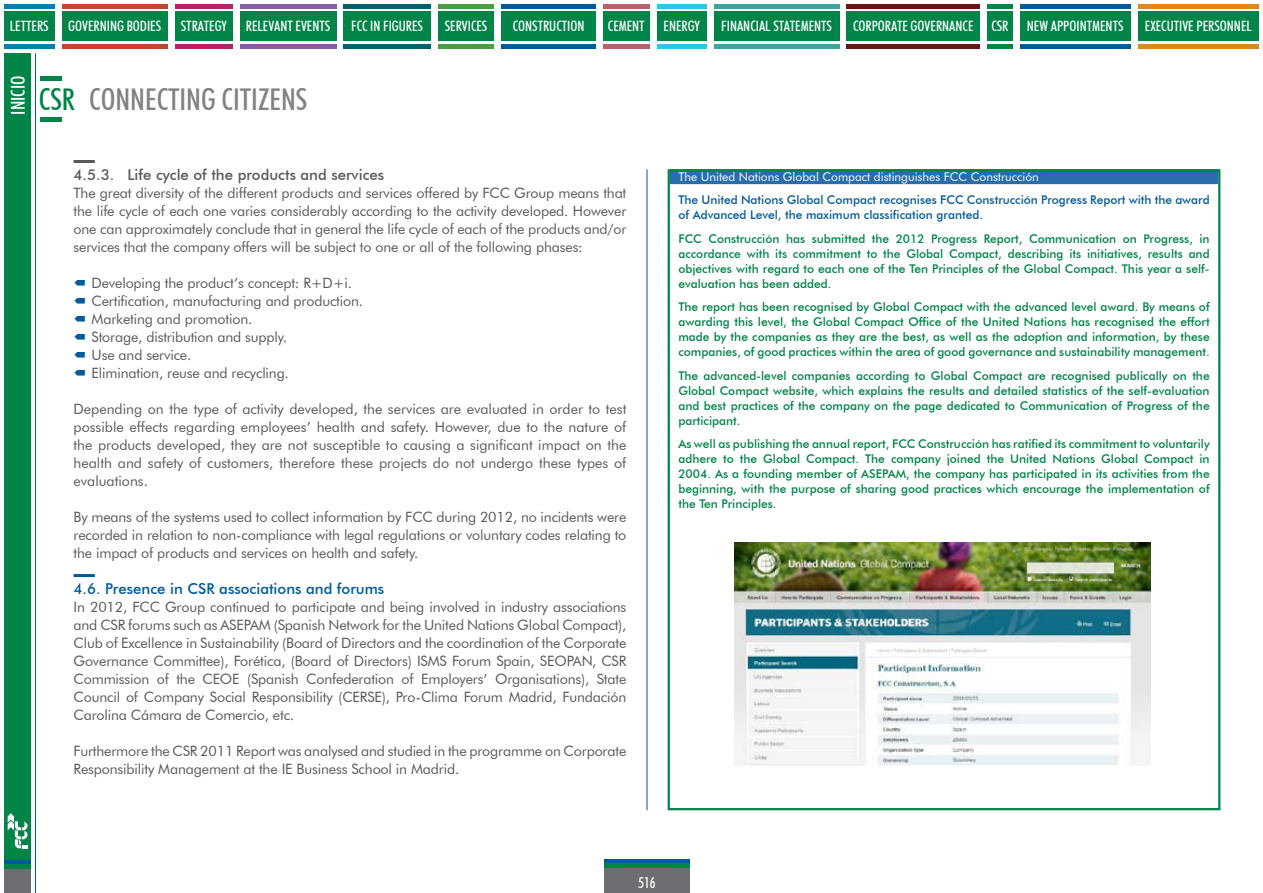
<style>
.page{position:relative;width:1263px;height:893px;background:#fff}
.page>*{position:absolute;margin:0;border:0;box-sizing:border-box;transform-origin:0 0}
.t1{font:500 condensed 30px "Futura BT";color:#808285}
.t2{font:500 condensed 30px "Futura BT";color:#008448}
.t3{font:500 condensed 19.05px "Futura BT";color:#fff}
.t4{font:500 15px "Futura BT";color:#58595b}
.t5{font:500 15px "Futura BT";color:#005a9c}
.t6{font:500 condensed 15px "Futura BT";color:#fff}
.t7{font:14.25px/18px "Futura BT";letter-spacing:-.01em;color:#58595b;text-align:justify}
.t8{font:500 condensed 14.25px "Futura BT";color:#fff}
.t9{font:500 12px/15px "Futura BT";color:#008448;text-align:justify}
.t10{font:500 12px/15px "Futura BT";color:#005a9c}
.t11{font:12px "Futura BT";color:#fff}
</style>
<div class="page">
<hr style="left:40px;top:77px;width:21px;height:4px;background:#008448">
<hr style="left:40px;top:117px;width:21px;height:4px;background:#008448">
<div style="left:670px;top:169px;width:548px;height:15px;background:#296eab"></div>
<div style="left:668px;top:169px;width:552px;height:641px;border:2px solid #008448"></div>
<img style="left:734px;top:543px;width:417px;height:222px">
<hr style="left:74px;top:160px;width:21px;height:3px;background:#58595b">
<hr style="left:74px;top:574px;width:21px;height:3px;background:#005a9c">
<hr style="left:35px;top:53px;width:1px;height:840px;background:#005a9c">
<div style="left:4px;top:53px;width:27px;height:807px;background:#008448"></div>
<div style="left:4px;top:867px;width:27px;height:26px;background:#6d6e71"></div>
<svg style="left:8px;top:813px;width:19px;height:35px"></svg>
<hr style="left:4px;top:860px;width:27px;height:4px;background:#005a9c">
<hr style="left:4px;top:864px;width:27px;height:4px;background:#008448">
<div style="left:604px;top:868px;width:85px;height:25px;background:#6d6e71"></div>
<div style="left:604px;top:859px;width:85px;height:5px;background:#005a9c"></div>
<hr style="left:604px;top:864px;width:85px;height:4px;background:#008448">
<hr style="left:647px;top:169px;width:1px;height:641px;background:#005a9c">
<div style="left:4px;top:12px;width:50px;height:29px;background:#008448"></div>
<div style="left:4px;top:4px;width:50px;height:5px;background:#0080b0"></div>
<hr style="left:4px;top:45px;width:50px;height:4px;background:#0080b0">
<div style="left:62px;top:12px;width:106px;height:29px;background:#008448"></div>
<div style="left:62px;top:4px;width:106px;height:5px;background:#be482f"></div>
<hr style="left:62px;top:45px;width:106px;height:4px;background:#be482f">
<div style="left:175px;top:12px;width:58px;height:29px;background:#008448"></div>
<div style="left:175px;top:4px;width:58px;height:5px;background:#b12568"></div>
<hr style="left:175px;top:45px;width:58px;height:4px;background:#b12568">
<div style="left:240px;top:12px;width:96px;height:29px;background:#008448"></div>
<div style="left:240px;top:4px;width:96px;height:5px;background:#8a5ba5"></div>
<hr style="left:240px;top:45px;width:96px;height:4px;background:#8a5ba5">
<div style="left:344px;top:12px;width:87px;height:29px;background:#008448"></div>
<div style="left:344px;top:4px;width:87px;height:5px;background:#00616b"></div>
<hr style="left:344px;top:45px;width:87px;height:4px;background:#00616b">
<div style="left:501px;top:12px;width:95px;height:29px;background:#008448"></div>
<div style="left:501px;top:4px;width:95px;height:5px;background:#005a9c"></div>
<hr style="left:501px;top:45px;width:95px;height:4px;background:#005a9c">
<div style="left:603px;top:12px;width:46px;height:29px;background:#008448"></div>
<div style="left:603px;top:4px;width:46px;height:5px;background:#b95f6e"></div>
<hr style="left:603px;top:45px;width:46px;height:4px;background:#b95f6e">
<div style="left:657px;top:12px;width:50px;height:29px;background:#008448"></div>
<div style="left:657px;top:4px;width:50px;height:5px;background:#2fc4ee"></div>
<hr style="left:657px;top:45px;width:50px;height:4px;background:#2fc4ee">
<div style="left:714px;top:12px;width:125px;height:29px;background:#008448"></div>
<div style="left:714px;top:4px;width:125px;height:5px;background:#3fa39d"></div>
<hr style="left:714px;top:45px;width:125px;height:4px;background:#3fa39d">
<div style="left:847px;top:12px;width:133px;height:29px;background:#008448"></div>
<div style="left:847px;top:4px;width:133px;height:5px;background:#671618"></div>
<hr style="left:847px;top:45px;width:133px;height:4px;background:#671618">
<div style="left:987px;top:12px;width:25px;height:29px;background:#008448"></div>
<div style="left:987px;top:4px;width:25px;height:5px;background:#008448"></div>
<hr style="left:987px;top:45px;width:25px;height:4px;background:#008448">
<div style="left:1138px;top:12px;width:121px;height:29px;background:#008448"></div>
<div style="left:1138px;top:4px;width:121px;height:5px;background:#e0861b"></div>
<hr style="left:1138px;top:45px;width:121px;height:4px;background:#e0861b">
<div style="left:1020px;top:12px;width:110px;height:29px;background:#008448"></div>
<div style="left:1020px;top:4px;width:110px;height:5px;background:#005a9c"></div>
<hr style="left:1020px;top:45px;width:110px;height:4px;background:#005a9c">
<div style="left:438px;top:12px;width:56px;height:29px;background:#008448"></div>
<div style="left:438px;top:4px;width:56px;height:5px;background:#489c42"></div>
<hr style="left:438px;top:45px;width:56px;height:4px;background:#489c42">
<p class="t8" style="left:10px;top:18px;width:39px">LETTERS</p>
<p class="t8" style="left:68px;top:18px;width:94px">GOVERNING BODIES</p>
<p class="t8" style="left:181px;top:18px;width:48px">STRATEGY</p>
<p class="t8" style="left:246px;top:18px;width:86px">RELEVANT EVENTS</p>
<p class="t8" style="left:351px;top:18px;width:73px">FCC IN FIGURES</p>
<p class="t8" style="left:445px;top:18px;width:44px">SERVICES</p>
<p class="t8" style="left:513px;top:18px;width:73px">CONSTRUCTION</p>
<p class="t8" style="left:608px;top:18px;width:13px">CEMENT</p>
<p class="t8" style="left:664px;top:18px;width:13px">ENERG</p>
<p class="t8" style="left:694px;top:18px;width:7px">Y</p>
<p class="t8" style="left:721px;top:18px;width:112px">FINANCIAL STATEMENTS</p>
<p class="t8" style="left:853px;top:18px;width:122px">CORPORATE GOVERNANCE</p>
<p class="t8" style="left:991px;top:18px;width:19px">CSR</p>
<p class="t8" style="left:1027px;top:18px;width:98px">NEW APPOINTMENTS</p>
<p class="t8" style="left:1145px;top:18px;width:108px">EXECUTIVE PERSONNEL</p>
<h2 class="t3" style="left:6px;top:115px;width:40px;rotate:-90deg">INICIO</h2>
<h1 class="t2" style="left:39px;top:81px;width:38px">CSR</h1>
<h1 class="t1" style="left:89px;top:81px;width:25px">CONNECTING</h1>
<h1 class="t1" style="left:222px;top:81px;width:61px">CITIZENS</h1>
<p class="t4" style="left:74px;top:166px;width:312px">4.5.3. Life cycle of the products and services</p>
<p class="t7" style="left:74px;top:184px;width:554px">The great diversity of the different products and services offered by FCC Group means that the life cycle of each one varies considerably according to the activity developed. However one can approximately conclude that in general the life cycle of each of the products and/or services that the company offers will be subject to one or all of the following phases:</p>
<p class="t7" style="left:92px;top:274px;width:273px;text-align:left">Developing the product’s concept: R+D+i.<br>Certification, manufacturing and production.<br>Marketing and promotion.<br>Storage, distribution and supply.<br>Use and service.<br>Elimination, reuse and recycling.</p>
<p class="t7" style="left:74px;top:400px;width:554px">Depending on the type of activity developed, the services are evaluated in order to test possible effects regarding employees’ health and safety. However, due to the nature of the products developed, they are not susceptible to causing a significant impact on the health and safety of customers, therefore these projects do not undergo these types of evaluations.</p>
<p class="t7" style="left:74px;top:508px;width:554px">By means of the systems used to collect information by FCC during 2012, no incidents were recorded in relation to non-compliance with legal regulations or voluntary codes relating to the impact of products and services on health and safety.</p>
<p class="t5" style="left:74px;top:580px;width:312px">4.6. Presence in CSR associations and forums</p>
<p class="t7" style="left:74px;top:598px;width:554px">In 2012, FCC Group continued to participate and being involved in industry associations and CSR forums such as ASEPAM (Spanish Network for the United Nations Global Compact), Club of Excellence in Sustainability (Board of Directors and the coordination of the Corporate Governance Committee), Forética, (Board of Directors) ISMS Forum Spain, SEOPAN, CSR Commission of the CEOE (Spanish Confederation of Employers’ Organisations), State Council of Company Social Responsibility (CERSE), Pro-Clima Forum Madrid, Fundación Carolina Cámara de Comercio, etc.</p>
<p class="t7" style="left:74px;top:742px;width:554px">Furthermore the CSR 2011 Report was analysed and studied in the programme on Corporate<br>Responsibility Management at the IE Business School in Madrid.</p>
<p class="t11" style="left:678px;top:169px;width:362px">The United Nations Global Compact distinguishes FCC Construcción</p>
<p class="t10" style="left:678px;top:192px;width:533px">The United Nations Global Compact recognises FCC Construcción Progress Report with the award of Advanced Level, the maximum classification granted.</p>
<p class="t9" style="left:678px;top:231px;width:533px">FCC Construcción has submitted the 2012 Progress Report, Communication on Progress, in accordance with its commitment to the Global Compact, describing its initiatives, results and objectives with regard to each one of the Ten Principles of the Global Compact. This year a self&shy;evaluation has been added.</p>
<p class="t9" style="left:678px;top:299px;width:533px">The report has been recognised by Global Compact with the advanced level award. By means of awarding this level, the Global Compact Office of the United Nations has recognised the effort made by the companies as they are the best, as well as the adoption and information, by these companies, of good practices within the area of good governance and sustainability management.</p>
<p class="t9" style="left:678px;top:368px;width:533px">The advanced-level companies according to Global Compact are recognised publically on the Global Compact website, which explains the results and detailed statistics of the self-evaluation and best practices of the company on the page dedicated to Communication of Progress of the participant.</p>
<p class="t9" style="left:678px;top:436px;width:533px">As well as publishing the annual report, FCC Construcción has ratified its commitment to voluntarily adhere to the Global Compact. The company joined the United Nations Global Compact in 2004. As a founding member of ASEPAM, the company has participated in its activities from the beginning, with the purpose of sharing good practices which encourage the implementation of the Ten Principles.</p>
<p class="t6" style="left:638px;top:873px;width:19px">516</p>
</div>
